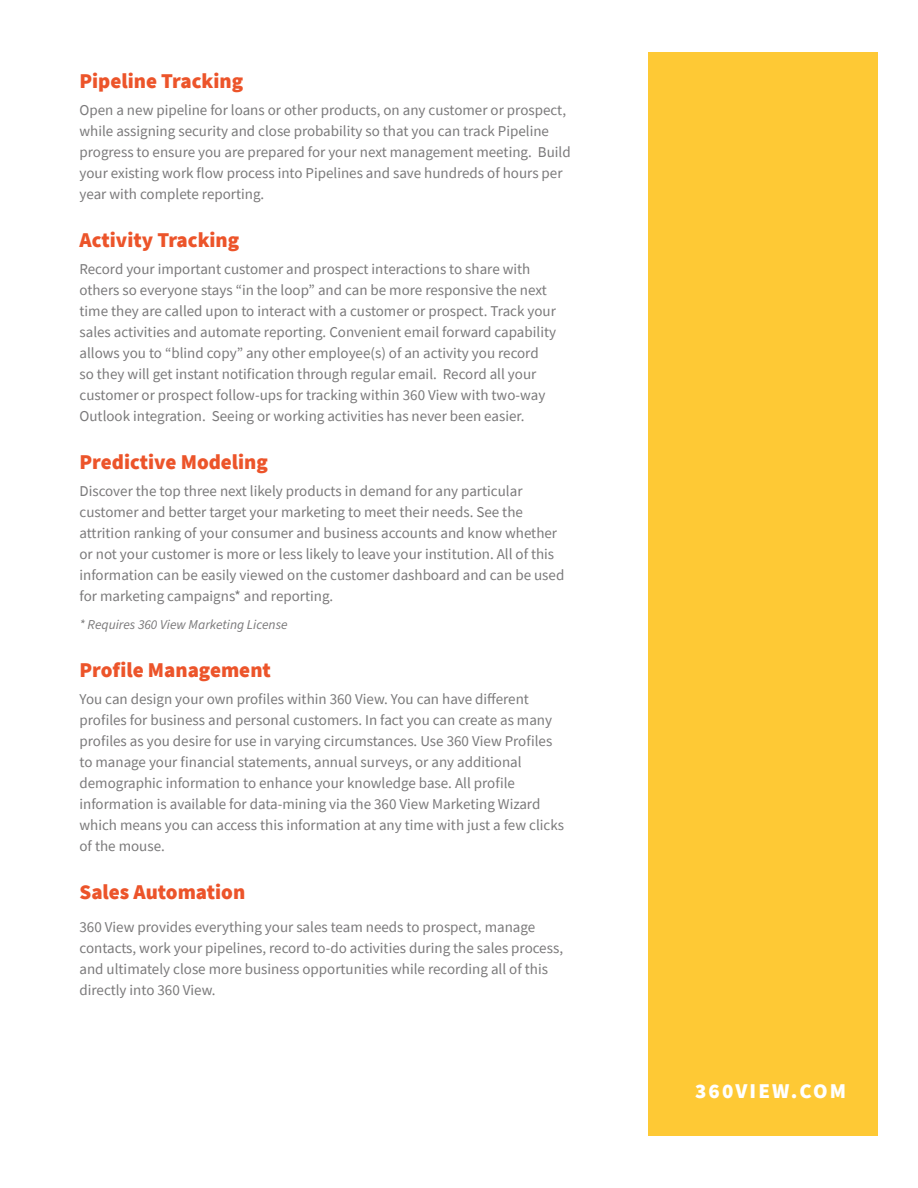
<style>
.page{position:relative;width:918px;height:1188px;background:#fff}
.page>*{position:absolute;margin:0;border:0;box-sizing:border-box;transform-origin:0 0}
.t1{font:900 21px "Source Sans Pro";color:#ec542a}
.Section_Title{font:900 21px "Source Sans Pro";letter-spacing:.1em;color:#fff}
.Body{font:15px/21px "Source Sans Pro";color:#7a797a}
.Body-2{font:italic 13.5px "Source Sans Pro";color:#7a797a}
</style>
<div class="page">
<div style="left:648px;top:52px;width:230px;height:1084px;background:#fec935"></div>
<h4 class="t1" style="left:80px;top:66px;width:165px">Pipeline Tracking</h4>
<p class="Body" style="left:80px;top:99px;width:493px">Open a new pipeline for loans or other products, on any customer or prospect, while assigning security and close probability so that you can track Pipeline progress to ensure you are prepared for your next management meeting. Build your existing work flow process into Pipelines and save hundreds of hours per year with complete reporting.</p>
<h4 class="t1" style="left:80px;top:225px;width:161px">Activity Tracking</h4>
<p class="Body" style="left:80px;top:258px;width:478px">Record your important customer and prospect interactions to share with others so everyone stays “in the loop” and can be more responsive the next time they are called upon to interact with a customer or prospect. Track your sales activities and automate reporting. Convenient email forward capability allows you to “blind copy” any other employee(s) of an activity you record so they will get instant notification through regular email. Record all your customer or prospect follow-ups for tracking within 360 View with two-way Outlook integration. Seeing or working activities has never been easier.</p>
<h4 class="t1" style="left:80px;top:447px;width:190px">Predictive Modeling</h4>
<p class="Body" style="left:80px;top:480px;width:486px">Discover the top three next likely products in demand for any particular customer and better target your marketing to meet their needs. See the attrition ranking of your consumer and business accounts and know whether or not your customer is more or less likely to leave your institution. All of this information can be easily viewed on the customer dashboard and can be used for marketing campaigns* and reporting.</p>
<p class="Body-2" style="left:80px;top:616px;width:210px">* Requires 360 View Marketing License</p>
<h4 class="t1" style="left:80px;top:656px;width:193px">Profile Management</h4>
<p class="Body" style="left:80px;top:689px;width:486px">You can design your own profiles within 360 View. You can have different profiles for business and personal customers. In fact you can create as many profiles as you desire for use in varying circumstances. Use 360 View Profiles to manage your financial statements, annual surveys, or any additional demographic information to enhance your knowledge base. All profile information is available for data-mining via the 360 View Marketing Wizard which means you can access this information at any time with just a few clicks of the mouse.</p>
<h4 class="t1" style="left:80px;top:878px;width:167px">Sales Automation</h4>
<p class="Body" style="left:80px;top:917px;width:485px">360 View provides everything your sales team needs to prospect, manage contacts, work your pipelines, record to-do activities during the sales process, and ultimately close more business opportunities while recording all of this directly into 360 View.</p>
<p class="Section_Title" style="left:695px;top:1076px;width:152px">360VIEW.COM</p>
</div>
